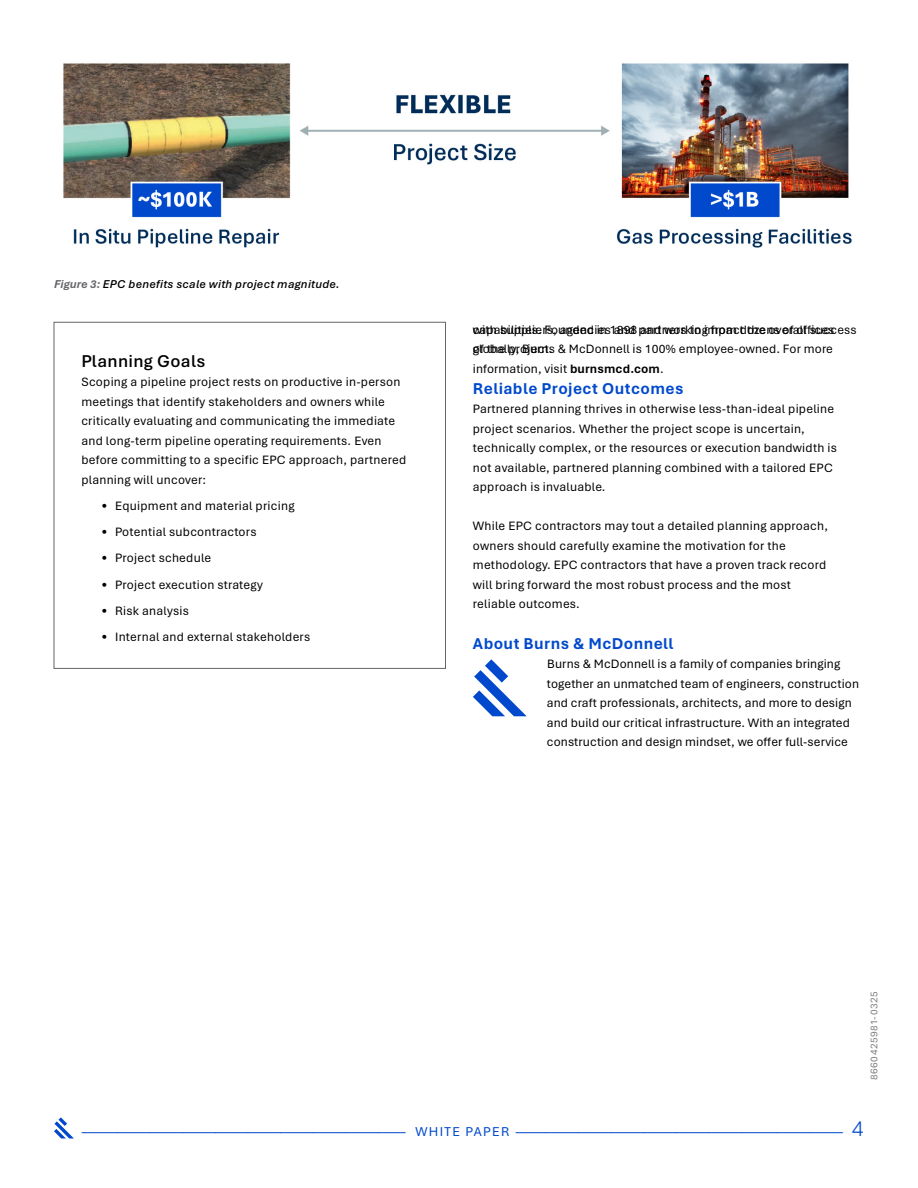
<style>
.page{position:relative;width:918px;height:1188px;background:#fff}
.page>*{position:absolute;margin:0;border:0;box-sizing:border-box;transform-origin:0 0}
.Body_Text{font:600 18px "Aptos";letter-spacing:.02em;color:#000}
.Subhead{font:700 16.5px "Aptos";letter-spacing:.025em;color:#0049cd}
.t1{font:13.5px "Aptos";color:#0049cd}
.Body_Text-2{font:12.75px/19.5px "Aptos";letter-spacing:.02em;color:#000}
.Caption_-_Figures{font:italic 600 12px "Aptos";letter-spacing:.02em;color:#000}
.t2{font:10.5px "Aptos";letter-spacing:.045em;color:#808080}
.s1{font-weight:700;color:#65656a}
.s2{font-weight:700}
.s3{font-weight:300;font-size:22.5px}
</style>
<div class="page">
<svg style="left:54px;top:1117px;width:20px;height:22px"></svg>
<svg style="left:473px;top:659px;width:54px;height:57px"></svg>
<div style="left:54px;top:322px;width:392px;height:347px;border:1px solid #65656a"></div>
<img style="left:63px;top:63px;width:789px;height:185px">
<p class="Caption_-_Figures" style="left:54px;top:276px;width:287px"><span class="s1">Figure 3:</span> EPC benefits scale with project magnitude.</p>
<p class="Body_Text" style="left:81px;top:348px;width:126px">Planning Goals</p>
<p class="Body_Text-2" style="left:81px;top:372px;width:326px">Scoping a pipeline project rests on productive in-person meetings that identify stakeholders and owners while critically evaluating and communicating the immediate and long-term pipeline operating requirements. Even before committing to a specific EPC approach, partnered planning will uncover:</p>
<p class="Body_Text-2" style="left:102px;top:495px;width:194px">• Equipment and material pricing</p>
<p class="Body_Text-2" style="left:102px;top:522px;width:156px">• Potential subcontractors</p>
<p class="Body_Text-2" style="left:102px;top:548px;width:111px">• Project schedule</p>
<p class="Body_Text-2" style="left:102px;top:574px;width:163px">• Project execution strategy</p>
<p class="Body_Text-2" style="left:102px;top:600px;width:89px">• Risk analysis</p>
<p class="Body_Text-2" style="left:102px;top:627px;width:210px">• Internal and external stakeholders</p>
<p class="Body_Text-2" style="left:473px;top:319px;width:363px;text-align:justify">capabilities. Founded in 1898 and working from doz ns of offices globally, Burns &amp; McDonnell is 100% employee-owned. For more information, visit <span class="s2">burnsmcd.com</span>.</p>
<p class="Body_Text-2" style="left:473px;top:319px;width:385px">with suppliers, agencies and partners to impact the overall success of the project.</p>
<p class="Subhead" style="left:473px;top:377px;width:212px">Reliable Project Outcomes</p>
<p class="Body_Text-2" style="left:473px;top:399px;width:366px">Partnered planning thrives in otherwise less-than-ideal pipeline project scenarios. Whether the project scope is uncertain, technically complex, or the resources or execution bandwidth is not available, partnered planning combined with a tailored EPC approach is invaluable.</p>
<p class="Body_Text-2" style="left:473px;top:516px;width:357px">While EPC contractors may tout a detailed planning approach, owners should carefully examine the motivation for the methodology. EPC contractors that have a proven track record will bring forward the most robust process and the most reliable outcomes.</p>
<p class="Subhead" style="left:473px;top:632px;width:202px">About Burns &amp; McDonnell</p>
<p class="Body_Text-2" style="left:547px;top:654px;width:314px">Burns &amp; McDonnell is a family of companies bringing together an unmatched team of engineers, construction and craft professionals, architects, and more to design and build our critical infrastructure. With an integrated construction and design mindset, we offer full-service</p>
<p class="t2" style="left:867px;top:1080px;width:90px;rotate:-90deg">8660425981-0325</p>
<p class="t1" style="left:81px;top:1123px;width:784px">------------------------------------------------------------------------------------------------------------- W H I T E P A P E R -------------------------------------------------------------------------------------------------------------- <span class="s3">4</span></p>
</div>
